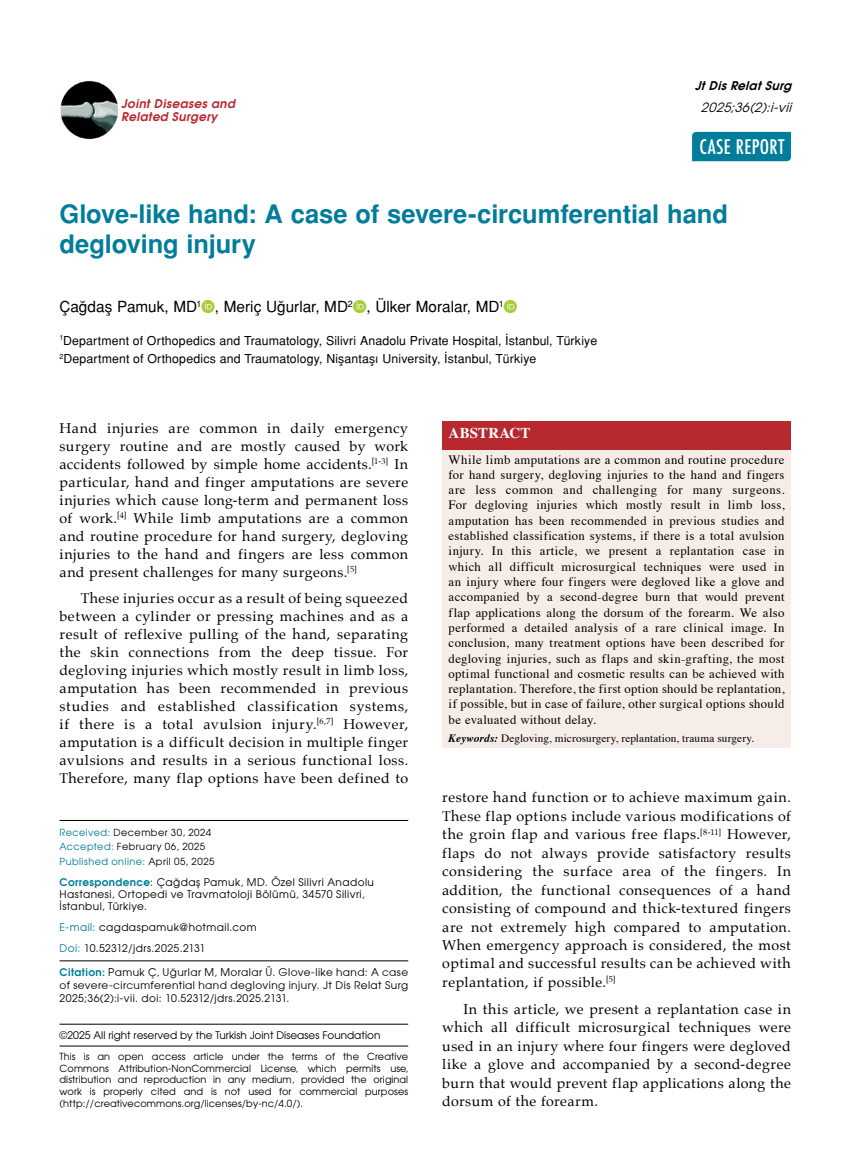
<style>
.page{position:relative;width:859px;height:1170px;background:#fff}
.page>*{position:absolute;margin:0;border:0;box-sizing:border-box;transform-origin:0 0}
.t1{font:700 25.5px/30.6px "Helvetica Tr";letter-spacing:-.005em;color:#007d9a}
.t2{font:500 condensed 19.5px "Futura";letter-spacing:.02em;color:#fff}
.t3{font:15.3px "Helvetica Normal Tr";color:#000}
.t4{font:700 15px "Times";letter-spacing:.01em;color:#fff}
.t5{font:14.25px/18px "Palatino";letter-spacing:.03em;color:#000;text-align:justify}
.t6{font:12.75px/15.3px "Times";letter-spacing:.025em;color:#000;text-align:justify}
.t7{font:italic 12.75px "Avant Garde Tr";color:#000}
.t8{font:12.3px/18.3px "Helvetica Normal Tr";letter-spacing:.01em;color:#000}
.t9{font:12px/13.5px "Avant Garde Bold Italic Tr";letter-spacing:.03em;color:#b8292f}
.t10{font:italic 12px "Avant Garde Bold Tr";color:#000}
.t11{font:11.25px "Times";letter-spacing:.01em;color:#000}
.t12{font:10.5px/12.3px "Avant Garde Tr";letter-spacing:.04em;color:#000}
.t13{font:10.5px/12.6px "Avant Garde";letter-spacing:.045em;color:#000}
.t14{font:10.5px "Avant Garde Tr";color:#000}
.t15{font:9.75px/11.7px "Avant Garde Tr";letter-spacing:.035em;color:#000}
.s1{color:#007d9a}
.s2{font-family:"Avant Garde Bold Tr";color:#007d9a}
.s3{font-family:"Avant Garde Tr"}
.s4{font-weight:700;font-style:italic}
</style>
<div class="page">
<img style="left:60px;top:81px;width:59px;height:58px">
<div style="left:692px;top:132px;width:99px;height:29px;background:#007d9a"></div>
<div style="left:442px;top:447px;width:349px;height:300px;background:#f7ede8"></div>
<div style="left:442px;top:421px;width:349px;height:28px;background:#b8292f"></div>
<hr style="left:60px;top:960px;width:348px;height:1px;background:#000">
<hr style="left:60px;top:820px;width:348px;height:1px;background:#000">
<hr style="left:60px;top:1045px;width:348px;height:1px;background:#000">
<hr style="left:60px;top:1023px;width:348px;height:1px;background:#000">
<p class="t9" style="left:121px;top:96px;width:115px">Joint Diseases and<br>Related Surgery</p>
<p class="t10" style="left:695px;top:77px;width:102px">JtDisRelatSurg</p>
<p class="t7" style="left:701px;top:99px;width:96px">2025;36(2):i-vii</p>
<h2 class="t2" style="left:699px;top:135px;width:87px">CASE REPORT</h2>
<h1 class="t1" style="left:60px;top:198px;width:670px">Glove-like hand: A case of severe-circumferential hand degloving injury</h1>
<p class="t3" style="left:60px;top:297px;width:446px">Çağdaş Pamuk, MD<sup>1</sup> , Meriç Uğurlar, MD<sup>2</sup> , Ülker Moralar, MD<sup>1</sup></p>
<p class="t8" style="left:60px;top:331px;width:539px"><sup>1</sup>Department of Orthopedics and Traumatology, Silivri Anadolu Private Hospital, İstanbul, Türkiye<br><sup>2</sup>Department of Orthopedics and Traumatology, Nişantaşı University, İstanbul, Türkiye</p>
<p class="t5" style="left:60px;top:418px;width:350px">Hand injuries are common in daily emergency surgery routine and are mostly caused by work accidents followed by simple home accidents.<sup>[1-3]</sup> In particular, hand and finger amputations are severe injuries which cause long-term and permanent loss of work.<sup>[4]</sup> While limb amputations are a common and routine procedure for hand surgery, degloving injuries to the hand and fingers are less common and present challenges for many surgeons.<sup>[5]</sup></p>
<p class="t5" style="left:60px;top:589px;width:350px;text-indent:21px">These injuries occur as a result of being squeezed between a cylinder or pressing machines and as a result of reflexive pulling of the hand, separating the skin connections from the deep tissue. For degloving injuries which mostly result in limb loss, amputation has been recommended in previous studies and established classification systems, if there is a total avulsion injury.<sup>[6,7]</sup> However, amputation is a difficult decision in multiple finger avulsions and results in a serious functional loss.<br>Therefore, many flap options have been defined to</p>
<p class="t15" style="left:60px;top:825px;width:156px;line-height:14.4px"><span class="s1">Received:</span> December 30, 2024<br><span class="s1">Accepted:</span> February 06, 2025<br><span class="s1">Published online:</span> April 05, 2025</p>
<p class="t12" style="left:60px;top:875px;width:316px"><span class="s2">Correspondence</span>: Çağdaş Pamuk, MD. Özel Silivri Anadolu<br>Hastanesi, Ortopedi ve Travmatoloji Bölümü, 34570 Silivri,<br>İstanbul, Türkiye.</p>
<p class="t12" style="left:60px;top:916px;width:199px;line-height:20.9px"><span class="s1">E-mail:</span> cagdaspamuk@hotmail.com<br><span class="s1">Doi:</span> 10.52312/jdrs.2025.2131</p>
<p class="t13" style="left:60px;top:966px;width:350px"><span class="s2">Citation:</span> Pamuk Ç, Uğurlar M, Moralar Ü. Glove-like hand: A case of severe-circumferential hand degloving injury<span class="s3">. Jt Dis Relat Surg</span></p>
<p class="t12" style="left:60px;top:991px;width:231px">2025;36(2):i-vii. doi: 10.52312/jdrs.2025.2131.</p>
<p class="t14" style="left:60px;top:1028px;width:322px">©2025 All right reserved by the Turkish Joint Diseases Foundation</p>
<p class="t15" style="left:60px;top:1050px;width:350px;text-align:justify">This is an open access article under the terms of the Creative Commons Attribution-NonCommercial License, which permits use, distribution and reproduction in any medium, provided the original work is properly cited and is not used for commercial purposes (http://creativecommons.org/licenses/by-nc/4.0/).</p>
<p class="t4" style="left:449px;top:419px;width:83px">ABSTRACT</p>
<p class="t6" style="left:449px;top:450px;width:337px">While limb amputations are a common and routine procedure for hand surgery, degloving injuries to the hand and fingers are less common and challenging for many surgeons.<br>For degloving injuries which mostly result in limb loss, amputation has been recommended in previous studies and established classification systems, if there is a total avulsion injury. In this article, we present a replantation case in which all difficult microsurgical techniques were used in an injury where four fingers were degloved like a glove and accompanied by a second-degree burn that would prevent flap applications along the dorsum of the forearm. We also performed a detailed analysis of a rare clinical image. In conclusion, many treatment options have been described for degloving injuries, such as flaps and skin-grafting, the most optimal functional and cosmetic results can be achieved with replantation. Therefore, the first option should be replantation, if possible, but in case of failure, other surgical options should be evaluated without delay.</p>
<p class="t11" style="left:449px;top:727px;width:307px"><span class="s4">Keywords:</span> Degloving, microsurgery, replantation, trauma surgery.</p>
<p class="t5" style="left:442px;top:788px;width:350px;line-height:18.5px">restore hand function or to achieve maximum gain.<br>These flap options include various modifications of the groin flap and various free flaps.<sup>[8-11]</sup> However, flaps do not always provide satisfactory results considering the surface area of the fingers. In addition, the functional consequences of a hand consisting of compound and thick-textured fingers are not extremely high compared to amputation.<br>When emergency approach is considered, the most optimal and successful results can be achieved with replantation, if possible.<sup>[5]</sup></p>
<p class="t5" style="left:442px;top:999px;width:350px;line-height:18.5px;text-indent:21px">In this article, we present a replantation case in which all difficult microsurgical techniques were used in an injury where four fingers were degloved like a glove and accompanied by a second-degree burn that would prevent flap applications along the dorsum of the forearm.</p>
</div>
